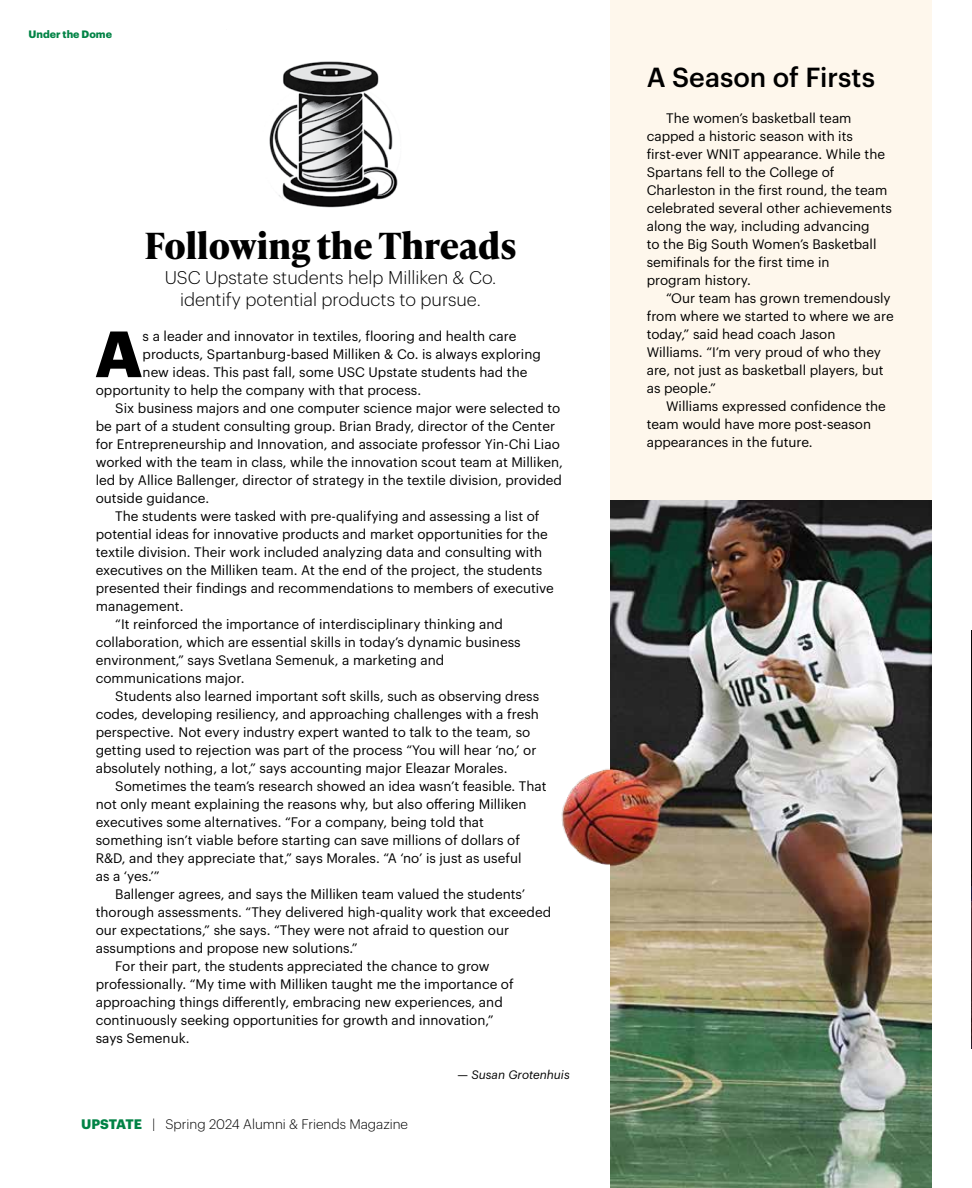
<style>
.page{position:relative;width:972px;height:1188px;background:#fff}
.page>*{position:absolute;margin:0;border:0;box-sizing:border-box;transform-origin:0 0}
.t1{font:700 63.9px "Graphik";color:#000}
.t2{font:700 36px "Ivy Presto Text";color:#000}
.t3{font:500 27px "Graphik";color:#000}
.t4{font:300 18px/21.6px "Graphik";color:#000;text-align:center}
.t5{font:13.5px/18px "Graphik";color:#000}
.t6{font:300 13.5px "Graphik";color:#000}
.t7{font:italic 12px "Graphik";color:#000}
.t8{font:700 10.5px "Graphik";color:#008345}
.s1{font-style:normal}
.s2{font-weight:700;color:#008345}
</style>
<div class="page">
<img style="left:269px;top:61px;width:129px;height:147px">
<img style="left:971px;top:630px;width:1px;height:419px">
<div style="left:610px;top:0;width:322px;height:1188px;background:#fef7ec"></div>
<img style="left:610px;top:501px;width:322px;height:687px">
<img style="left:561px;top:502px;width:52px;height:686px">
<p class="t8" style="left:28px;top:26px;width:85px">Under the Dome</p>
<h2 class="t2" style="left:145px;top:220px;width:373px">Following the Threads</h2>
<h3 class="t4" style="left:165px;top:265px;width:333px">USC Upstate students help Milliken &amp; Co. identify potential products to pursue.</h3>
<h1 class="t1" style="left:95px;top:305px;width:49px">A</h1>
<p class="t5" style="left:143px;top:326px;width:375px">s a leader and innovator in textiles, flooring and health care</p>
<p class="t5" style="left:143px;top:344px;width:400px">products, Spartanburg-based Milliken &amp; Co. is always exploring</p>
<p class="t5" style="left:143px;top:362px;width:386px">new ideas. This past fall, some USC Upstate students had the</p>
<p class="t5" style="left:96px;top:380px;width:327px">opportunity to help the company with that process.</p>
<p class="t5" style="left:115px;top:398px;width:447px">Six business majors and one computer science major were selected to</p>
<p class="t5" style="left:96px;top:416px;width:461px">be part of a student consulting group. Brian Brady, director of the Center</p>
<p class="t5" style="left:96px;top:434px;width:466px">for Entrepreneurship and Innovation, and associate professor Yin-Chi Liao</p>
<p class="t5" style="left:96px;top:452px;width:469px">worked with the team in class, while the innovation scout team at Milliken,</p>
<p class="t5" style="left:96px;top:470px;width:468px">led by Allice Ballenger, director of strategy in the textile division, provided</p>
<p class="t5" style="left:96px;top:488px;width:115px">outside guidance.</p>
<p class="t5" style="left:115px;top:506px;width:426px">The students were tasked with pre-qualifying and assessing a list of</p>
<p class="t5" style="left:96px;top:524px;width:454px">potential ideas for innovative products and market opportunities for the</p>
<p class="t5" style="left:96px;top:542px;width:448px">textile division. Their work included analyzing data and consulting with</p>
<p class="t5" style="left:96px;top:560px;width:448px">executives on the Milliken team. At the end of the project, the students</p>
<p class="t5" style="left:96px;top:578px;width:460px">presented their findings and recommendations to members of executive</p>
<p class="t5" style="left:96px;top:596px;width:89px">management.</p>
<p class="t5" style="left:115px;top:614px;width:389px">“It reinforced the importance of interdisciplinary thinking and</p>
<p class="t5" style="left:96px;top:632px;width:426px">collaboration, which are essential skills in today’s dynamic business</p>
<p class="t5" style="left:96px;top:650px;width:350px">environment,” says Svetlana Semenuk, a marketing and</p>
<p class="t5" style="left:96px;top:668px;width:150px">communications major.</p>
<p class="t5" style="left:115px;top:686px;width:426px">Students also learned important soft skills, such as observing dress</p>
<p class="t5" style="left:96px;top:704px;width:445px">codes, developing resiliency, and approaching challenges with a fresh</p>
<p class="t5" style="left:96px;top:722px;width:436px">perspective. Not every industry expert wanted to talk to the team, so</p>
<p class="t5" style="left:96px;top:740px;width:442px">getting used to rejection was part of the process “You will hear ‘no,’ or</p>
<p class="t5" style="left:96px;top:758px;width:413px">absolutely nothing, a lot,” says accounting major Eleazar Morales.</p>
<p class="t5" style="left:115px;top:776px;width:433px">Sometimes the team’s research showed an idea wasn’t feasible. That</p>
<p class="t5" style="left:96px;top:794px;width:432px">not only meant explaining the reasons why, but also offering Milliken</p>
<p class="t5" style="left:96px;top:812px;width:390px">executives some alternatives. “For a company, being told that</p>
<p class="t5" style="left:96px;top:830px;width:426px">something isn’t viable before starting can save millions of dollars of</p>
<p class="t5" style="left:96px;top:848px;width:427px">R&amp;D, and they appreciate that,” says Morales. “A ‘no’ is just as useful</p>
<p class="t5" style="left:96px;top:866px;width:65px">as a ‘yes.’”</p>
<p class="t5" style="left:115px;top:884px;width:412px">Ballenger agrees, and says the Milliken team valued the students’</p>
<p class="t5" style="left:96px;top:902px;width:457px">thorough assessments. “They delivered high-quality work that exceeded</p>
<p class="t5" style="left:96px;top:920px;width:415px">our expectations,” she says. “They were not afraid to question our</p>
<p class="t5" style="left:96px;top:938px;width:263px">assumptions and propose new solutions.”</p>
<p class="t5" style="left:115px;top:956px;width:376px">For their part, the students appreciated the chance to grow</p>
<p class="t5" style="left:96px;top:974px;width:420px">professionally. “My time with Milliken taught me the importance of</p>
<p class="t5" style="left:96px;top:992px;width:409px">approaching things differently, embracing new experiences, and</p>
<p class="t5" style="left:96px;top:1010px;width:399px">continuously seeking opportunities for growth and innovation,”</p>
<p class="t5" style="left:96px;top:1028px;width:95px">says Semenuk.</p>
<p class="t7" style="left:458px;top:1066px;width:114px"><span class="s1">—</span> Susan Grotenhuis</p>
<p class="t6" style="left:81px;top:1114px;width:329px"><span class="s2">UPSTATE</span> | Spring 2024 Alumni &amp; Friends Magazine</p>
<h3 class="t3" style="left:647px;top:56px;width:230px">A Season of Firsts</h3>
<p class="t5" style="left:647px;top:108px;width:247px;text-indent:19px">The women’s basketball team capped a historic season with its first-ever WNIT appearance. While the Spartans fell to the College of Charleston in the first round, the team celebrated several other achievements along the way, including advancing<br>to the Big South Women’s Basketball semifinals for the first time in<br>program history.</p>
<p class="t5" style="left:647px;top:288px;width:249px;text-indent:19px">“Our team has grown tremendously from where we started to where we are today,” said head coach Jason<br>Williams. “I’m very proud of who they are, not just as basketball players, but as people.”</p>
<p class="t5" style="left:647px;top:396px;width:241px;text-indent:19px">Williams expressed confidence the team would have more post-season appearances in the future.</p>
</div>
